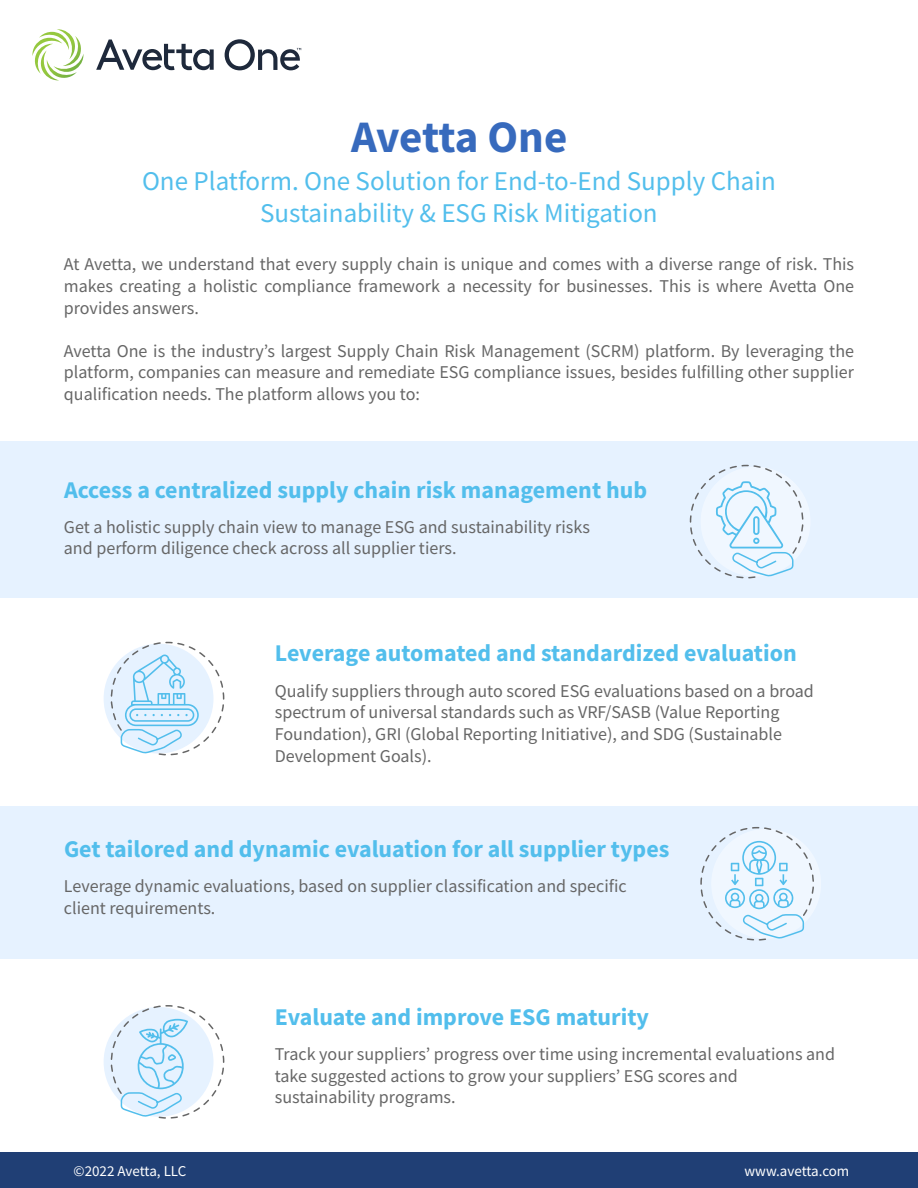
<style>
.page{position:relative;width:918px;height:1188px;background:#fff}
.page>*{position:absolute;margin:0;border:0;box-sizing:border-box;transform-origin:0 0}
.t1{font:700 45px "Source Sans Pro";letter-spacing:-.01em;color:#376abd}
.t2{font:27px/32.4px "Source Sans Pro";color:#52beec;text-align:center}
.t3{font:700 24px "Source Sans Pro";color:#52beec}
.t4{font:18px/21.6px "Source Sans Pro";color:#666}
.t5{font:15px "Source Sans Pro";letter-spacing:-.005em;color:#fff}
</style>
<div class="page">
<div style="left:1px;top:806px;width:917px;height:153px;background:#e6f2ff"></div>
<div style="left:0;top:441px;width:918px;height:157px;background:#e6f2ff"></div>
<div style="left:701px;top:467px;width:110px;height:110px;background:#f0f7ff;border-radius:50%"></div>
<svg style="left:689px;top:464px;width:115px;height:115px"></svg>
<svg style="left:110px;top:641px;width:115px;height:115px"></svg>
<svg style="left:700px;top:826px;width:114px;height:115px"></svg>
<svg style="left:110px;top:1005px;width:115px;height:114px"></svg>
<svg style="left:32px;top:29px;width:51px;height:51px"></svg>
<svg style="left:96px;top:40px;width:118px;height:30px"></svg>
<svg style="left:225px;top:39px;width:76px;height:31px"></svg>
<div style="left:0;top:1152px;width:918px;height:36px;background:#203f75"></div>
<h1 class="t1" style="left:351px;top:107px;width:218px">Avetta One</h1>
<h2 class="t2" style="left:142px;top:165px;width:635px">One Platform. One Solution for End-to-End Supply Chain<br>Sustainability &amp; ESG Risk Mitigation</h2>
<p class="t4" style="left:64px;top:253px;width:792px;text-align:justify">At Avetta, we understand that every supply chain is unique and comes with a diverse range of risk. This makes creating a holistic compliance framework a necessity for businesses. This is where Avetta One provides answers.</p>
<p class="t4" style="left:64px;top:340px;width:792px;text-align:justify">Avetta One is the industryʼs largest Supply Chain Risk Management (SCRM) platform. By leveraging the platform, companies can measure and remediate ESG compliance issues, besides fulfilling other supplier qualification needs. The platform allows you to:</p>
<h3 class="t3" style="left:64px;top:473px;width:585px">Access a centralized supply chain risk management hub</h3>
<p class="t4" style="left:64px;top:516px;width:528px">Get a holistic supply chain view to manage ESG and sustainability risks and perform diligence check across all supplier tiers.</p>
<h3 class="t3" style="left:275px;top:637px;width:523px">Leverage automated and standardized evaluation</h3>
<p class="t4" style="left:275px;top:680px;width:541px">Qualify suppliers through auto scored ESG evaluations based on a broad spectrum of universal standards such as VRF/SASB (Value Reporting Foundation), GRI (Global Reporting Initiative), and SDG (Sustainable Development Goals).</p>
<h3 class="t3" style="left:64px;top:833px;width:607px">Get tailored and dynamic evaluation for all supplier types</h3>
<p class="t4" style="left:64px;top:875px;width:564px">Leverage dynamic evaluations, based on supplier classification and specific client requirements.</p>
<h3 class="t3" style="left:275px;top:1001px;width:376px">Evaluate and improve ESG maturity</h3>
<p class="t4" style="left:275px;top:1043px;width:562px">Track your suppliersʼ progress over time using incremental evaluations and take suggested actions to grow your suppliersʼ ESG scores and sustainability programs.</p>
<p class="t5" style="left:74px;top:1161px;width:114px">©2022 Avetta, LLC</p>
<p class="t5" style="left:744px;top:1161px;width:106px">www.avetta.com</p>
</div>
